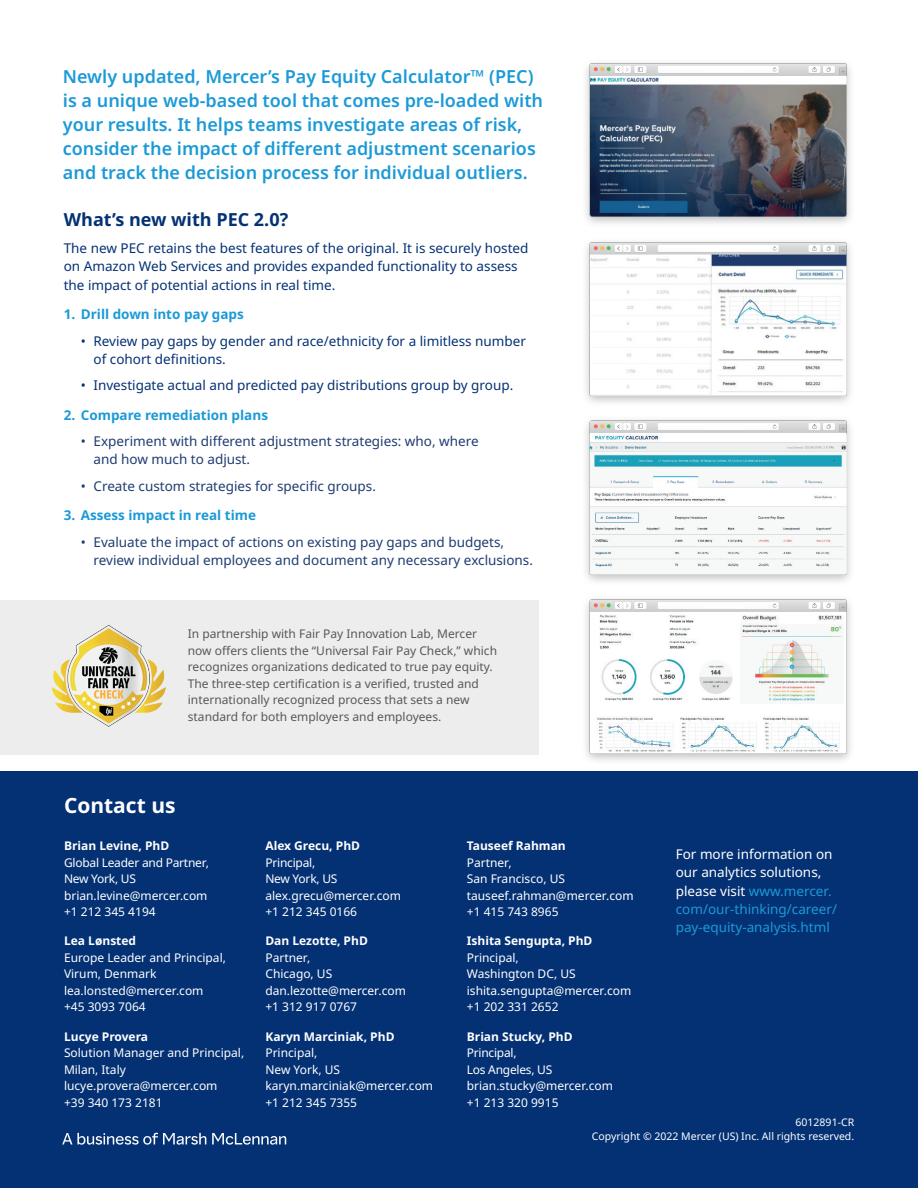
<style>
.page{position:relative;width:918px;height:1188px;background:#fff}
.page>*{position:absolute;margin:0;border:0;box-sizing:border-box;transform-origin:0 0}
.t1{font:700 21px "Noto Sans";color:#fff}
.t2{font:600 18px/24px "Noto Sans";color:#1b9ad7}
.t3{font:700 18px "Noto Sans";color:#043174}
.t4{font:13.5px/18.5px "Noto Sans";color:#043174}
.t5{font:13.5px/18px "Noto Sans";color:#1e3c71}
.t6{font:13.5px/18.5px "Noto Sans";color:#1b9ad7}
.t7{font:700 13.5px "Noto Sans";color:#1b9ad7}
.t8{font:12px/16.5px "Noto Sans";color:#fff}
.t9{font:12px/16.5px "Noto Sans";color:#57585a}
.t10{font:700 12px "Noto Sans";color:#fff}
.t11{font:12px/16.5px "Noto Sans";letter-spacing:-.02em;color:#fff}
.t12{font:10.5px/13.5px "Noto Sans";color:#fff;text-align:right}
.s1{color:#fff}
</style>
<div class="page">
<div style="left:0;top:771px;width:918px;height:417px;background:#043174"></div>
<img style="left:586px;top:63px;width:265px;height:156px">
<img style="left:590px;top:75px;width:257px;height:142px">
<img style="left:586px;top:420px;width:265px;height:156px">
<img style="left:590px;top:433px;width:257px;height:141px">
<img style="left:586px;top:219px;width:265px;height:184px">
<img style="left:590px;top:255px;width:256px;height:140px">
<img style="left:586px;top:576px;width:265px;height:185px">
<img style="left:590px;top:612px;width:256px;height:141px">
<div style="left:0;top:600px;width:538px;height:154px;background:#ededee"></div>
<img style="left:51px;top:625px;width:115px;height:102px">
<svg style="left:62px;top:1133px;width:224px;height:12px"></svg>
<p class="t2" style="left:63px;top:65px;width:482px">Newly updated, Mercer’s Pay Equity Calculator™ (PEC) is a unique web-based tool that comes pre-loaded with your results. It helps teams investigate areas of risk, consider the impact of different adjustment scenarios and track the decision process for individual outliers.</p>
<h2 class="t3" style="left:64px;top:207px;width:226px">What’s new with PEC 2.0?</h2>
<p class="t4" style="left:64px;top:239px;width:466px">The new PEC retains the best features of the original. It is securely hosted on Amazon Web Services and provides expanded functionality to assess the impact of potential actions in real time.</p>
<p class="t7" style="left:64px;top:305px;width:182px">1. Drill down into pay gaps</p>
<p class="t4" style="left:94px;top:332px;width:434px;line-height:18px;text-indent:-13px">• Review pay gaps by gender and race/ethnicity for a limitless number of cohort definitions.</p>
<p class="t4" style="left:81px;top:376px;width:434px">• Investigate actual and predicted pay distributions group by group.</p>
<p class="t7" style="left:64px;top:405px;width:206px">2. Compare remediation plans</p>
<p class="t5" style="left:94px;top:433px;width:387px;text-indent:-13px">• Experiment with different adjustment strategies: who, where and how much to adjust.</p>
<p class="t5" style="left:81px;top:477px;width:297px">• Create custom strategies for specific groups.</p>
<p class="t7" style="left:64px;top:506px;width:194px">3. Assess impact in real time</p>
<p class="t5" style="left:94px;top:533px;width:441px;text-indent:-13px">• Evaluate the impact of actions on existing pay gaps and budgets, review individual employees and document any necessary exclusions.</p>
<p class="t9" style="left:188px;top:626px;width:311px">In partnership with Fair Pay Innovation Lab, Mercer now offers clients the “Universal Fair Pay Check,” which recognizes organizations dedicated to true pay equity.<br>The three-step certification is a verified, trusted and internationally recognized process that sets a new standard for both employers and employees.</p>
<h1 class="t1" style="left:64px;top:790px;width:113px">Contact us</h1>
<p class="t10" style="left:64px;top:837px;width:107px">Brian Levine, PhD</p>
<p class="t11" style="left:64px;top:854px;width:146px">Global Leader and Partner,<br>New York, US brian.levine@mercer.com +1 212 345 4194</p>
<p class="t10" style="left:64px;top:933px;width:74px">Lea Lønsted</p>
<p class="t8" style="left:64px;top:950px;width:164px">Europe Leader and Principal,<br>Virum, Denmark lea.lonsted@mercer.com +45 3093 7064</p>
<p class="t10" style="left:64px;top:1028px;width:86px">Lucye Provera</p>
<p class="t8" style="left:64px;top:1045px;width:182px">Solution Manager and Principal,<br>Milan, Italy lucye.provera@mercer.com<br>+39 340 173 2181</p>
<p class="t10" style="left:265px;top:837px;width:96px">Alex Grecu, PhD</p>
<p class="t8" style="left:265px;top:854px;width:137px">Principal,<br>New York, US alex.grecu@mercer.com +1 212 345 0166</p>
<p class="t10" style="left:265px;top:933px;width:104px">Dan Lezotte, PhD</p>
<p class="t8" style="left:265px;top:950px;width:142px">Partner,<br>Chicago, US dan.lezotte@mercer.com +1 312 917 0767</p>
<p class="t10" style="left:265px;top:1028px;width:131px">Karyn Marciniak, PhD</p>
<p class="t8" style="left:265px;top:1045px;width:169px">Principal,<br>New York, US karyn.marciniak@mercer.com +1 212 345 7355</p>
<p class="t10" style="left:467px;top:837px;width:100px">Tauseef Rahman</p>
<p class="t8" style="left:467px;top:854px;width:168px">Partner,<br>San Francisco, US tauseef.rahman@mercer.com +1 415 743 8965</p>
<p class="t10" style="left:467px;top:933px;width:127px">Ishita Sengupta, PhD</p>
<p class="t8" style="left:467px;top:950px;width:166px">Principal,<br>Washington DC, US ishita.sengupta@mercer.com +1 202 331 2652</p>
<p class="t10" style="left:467px;top:1028px;width:107px">Brian Stucky, PhD</p>
<p class="t8" style="left:467px;top:1045px;width:148px">Principal,<br>Los Angeles, US brian.stucky@mercer.com +1 213 320 9915</p>
<p class="t6" style="left:676px;top:845px;width:163px"><span class="s1">For more information on our analytics solutions, please visit</span> www.mercer. com/our-thinking/career/ pay-equity-analysis.html</p>
<p class="t12" style="left:592px;top:1116px;width:264px">6012891-CR<br>Copyright © 2022 Mercer (US) Inc. All rights reserved.</p>
</div>
